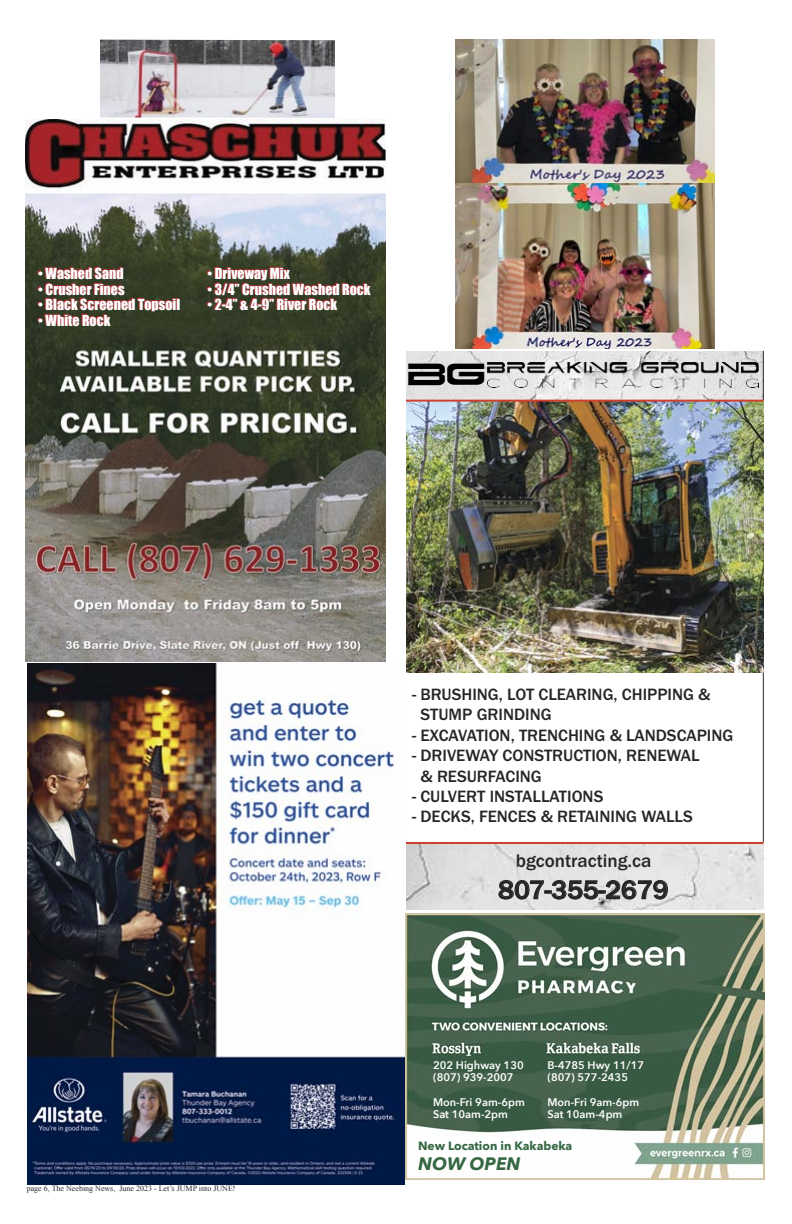
<style>
.page{position:relative;width:792px;height:1224px;background:#fff}
.page>*{position:absolute;margin:0;border:0;box-sizing:border-box;transform-origin:0 0}
.t1{font:500 27px "Franklin Gothic";color:#272526}
.t2{font:500 19px "Franklin Gothic";color:#272526}
.t3{font:italic 700 18px "Avenir Next";color:#366842}
.t4{font:500 17px/20.4px "Franklin Gothic";color:#272526}
.t5{font:14px "Impact";color:#fff}
.t6{font:700 12px "Avenir Next";color:#366842}
.t7{font:600 11px "Avenir Next";color:#fff}
.t8{font:8px "Times New Roman";color:#272526}
</style>
<div class="page">
<img style="left:25px;top:119px;width:360px;height:542px">
<img style="left:405px;top:913px;width:360px;height:266px">
<svg style="left:407px;top:351px;width:356px;height:491px"></svg>
<img style="left:487px;top:363px;width:271px;height:25px">
<img style="left:407px;top:844px;width:357px;height:65px">
<img style="left:408px;top:363px;width:78px;height:27px">
<img style="left:407px;top:402px;width:357px;height:270px">
<hr style="left:407px;top:400px;width:357px;height:2px;background:#cf412f">
<hr style="left:407px;top:842px;width:357px;height:2px;background:#cf412f">
<img style="left:27px;top:663px;width:378px;height:521px">
<img style="left:455px;top:39px;width:260px;height:144px">
<img style="left:101px;top:39px;width:234px;height:79px">
<img style="left:455px;top:183px;width:260px;height:165px">
<p class="t5" style="left:38px;top:265px;width:87px">• Washed Sand</p>
<p class="t5" style="left:207px;top:265px;width:84px">• Driveway Mix</p>
<p class="t5" style="left:38px;top:281px;width:88px">• Crusher Fines</p>
<p class="t5" style="left:207px;top:281px;width:165px">• 3/4” Crushed Washed Rock</p>
<p class="t5" style="left:38px;top:296px;width:144px">• Black Screened Topsoil</p>
<p class="t5" style="left:207px;top:296px;width:131px">• 2-4” &amp; 4-9” River Rock</p>
<p class="t5" style="left:38px;top:311px;width:74px">• White Rock</p>
<p class="t8" style="left:27px;top:1184px;width:210px">page 6, The Neebing News, June 2023 - Let’s JUMP into JUNE!</p>
<p class="t4" style="left:421px;top:685px;width:291px;text-indent:-8px">- BRUSHING, LOT CLEARING, CHIPPING &amp;<br>STUMP GRINDING</p>
<p class="t4" style="left:412px;top:726px;width:323px">- EXCAVATION, TRENCHING &amp; LANDSCAPING</p>
<p class="t4" style="left:421px;top:747px;width:281px;text-indent:-8px">- DRIVEWAY CONSTRUCTION, RENEWAL &amp; RESURFACING</p>
<p class="t4" style="left:412px;top:787px;width:193px">- CULVERT INSTALLATIONS</p>
<p class="t4" style="left:412px;top:808px;width:282px">- DECKS, FENCES &amp; RETAINING WALLS</p>
<p class="t2" style="left:516px;top:854px;width:137px">bgcontracting.ca</p>
<p class="t1" style="left:498px;top:880px;width:172px">807-355-2679</p>
<p class="t7" style="left:433px;top:1058px;width:92px">202 Highway 130</p>
<p class="t7" style="left:547px;top:1058px;width:98px">B-4785 Hwy 11/17</p>
<p class="t7" style="left:433px;top:1070px;width:82px">(807) 939-2007</p>
<p class="t7" style="left:547px;top:1070px;width:82px">(807) 577-2435</p>
<p class="t7" style="left:433px;top:1095px;width:93px">Mon-Fri 9am-6pm</p>
<p class="t7" style="left:547px;top:1095px;width:93px">Mon-Fri 9am-6pm</p>
<p class="t7" style="left:433px;top:1107px;width:76px">Sat 10am-2pm</p>
<p class="t7" style="left:547px;top:1107px;width:76px">Sat 10am-4pm</p>
<p class="t6" style="left:418px;top:1138px;width:156px">New Location in Kakabeka</p>
<p class="t3" style="left:418px;top:1152px;width:104px">NOW OPEN</p>
</div>
